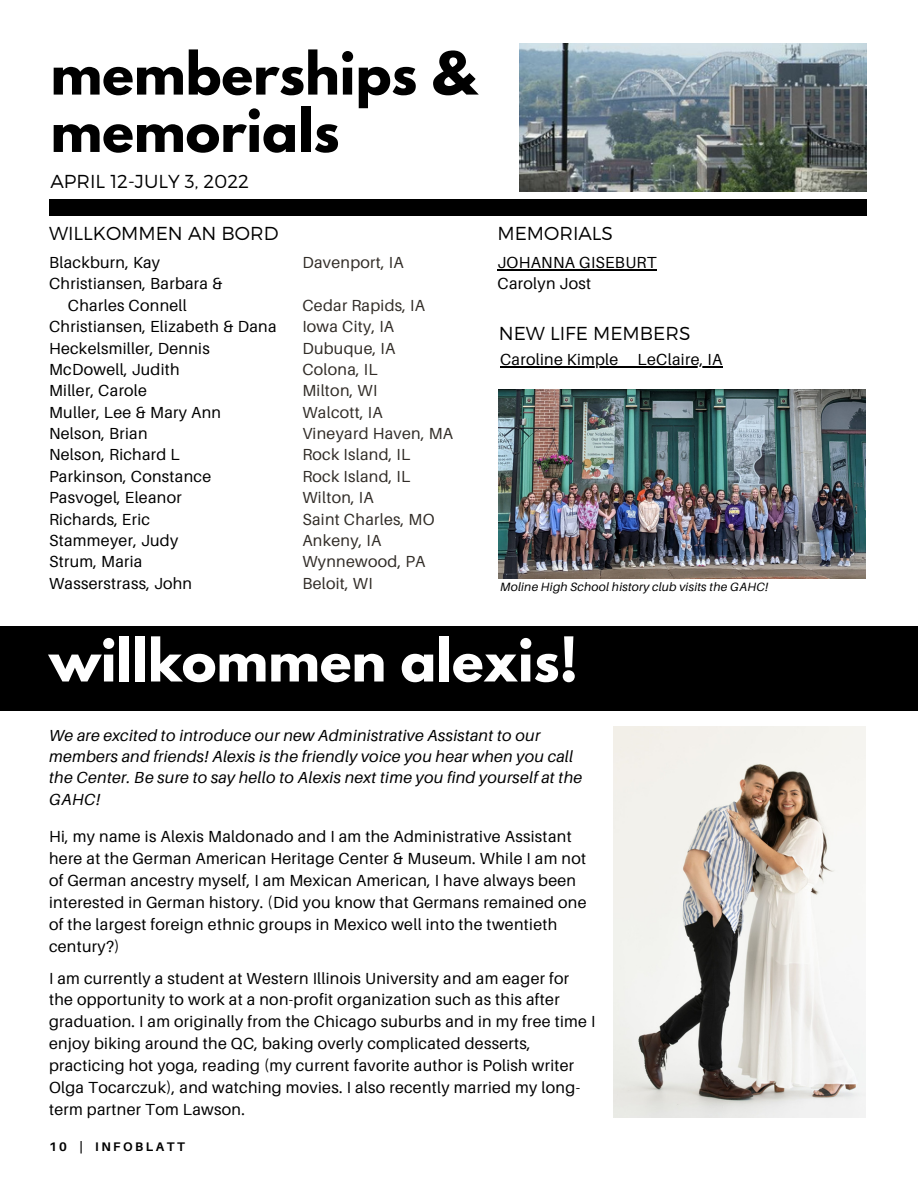
<style>
.page{position:relative;width:918px;height:1188px;background:#fff}
.page>*{position:absolute;margin:0;border:0;box-sizing:border-box;transform-origin:0 0}
.t1{font:700 52.5px/57.3px "League Spartan";color:#000}
.t2{font:700 52.5px "League Spartan";color:#fff}
.t3{font:300 18.75px "Montserrat";color:#000}
.t4{font:16.05px/21.9px "Aileron";letter-spacing:.02em;color:#000}
.t5{font:italic 16.05px/21.3px "Aileron";letter-spacing:.02em;color:#000}
.t6{font:16.05px/21.3px "Aileron";letter-spacing:.02em;color:#322d28}
.t7{font:700 12.45px "Aileron";letter-spacing:.2em;color:#000}
.t8{font:italic 12px "Aileron";letter-spacing:.02em;color:#000}
</style>
<div class="page">
<div style="left:49px;top:199px;width:244px;height:16px;background:#000"></div>
<div style="left:285px;top:199px;width:244px;height:16px;background:#000"></div>
<img style="left:520px;top:43px;width:346px;height:149px">
<div style="left:0;top:626px;width:918px;height:85px;background:#000"></div>
<img style="left:499px;top:389px;width:367px;height:189px">
<img style="left:614px;top:726px;width:252px;height:392px">
<hr style="left:498px;top:269px;width:159px;height:1px;background:#000">
<hr style="left:500px;top:366px;width:119px;height:1px;background:#000">
<svg style="left:619px;top:366px;width:19px;height:1px"></svg>
<hr style="left:638px;top:366px;width:85px;height:1px;background:#000">
<div style="left:520px;top:199px;width:244px;height:16px;background:#000"></div>
<div style="left:622px;top:199px;width:244px;height:16px;background:#000"></div>
<h1 class="t1" style="left:51px;top:51px;width:426px">memberships &amp; memorials</h1>
<p class="t3" style="left:51px;top:169px;width:200px">APRIL 12-JULY 3, 2022</p>
<p class="t3" style="left:49px;top:221px;width:231px">WILLKOMMEN AN BORD</p>
<p class="t6" style="left:302px;top:252px;width:103px">Davenport, IA</p>
<p class="t6" style="left:302px;top:294px;width:152px">Cedar Rapids, IA<br>Iowa City, IA<br>Dubuque, IA<br>Colona, IL<br>Milton, WI<br>Walcott, IA<br>Vineyard Haven, MA<br>Rock Island, IL<br>Rock Island, IL<br>Wilton, IA<br>Saint Charles, MO<br>Ankeny, IA<br>Wynnewood, PA<br>Beloit, WI</p>
<p class="t4" style="left:49px;top:251px;width:113px">Blackburn, Kay</p>
<p class="t4" style="left:49px;top:273px;width:175px">Christiansen, Barbara &amp;</p>
<p class="t4" style="left:68px;top:294px;width:120px">Charles Connell</p>
<p class="t4" style="left:49px;top:315px;width:229px">Christiansen, Elizabeth &amp; Dana</p>
<p class="t4" style="left:49px;top:337px;width:162px">Heckelsmiller, Dennis</p>
<p class="t4" style="left:49px;top:358px;width:132px">McDowell, Judith</p>
<p class="t4" style="left:49px;top:379px;width:100px">Miller, Carole</p>
<p class="t4" style="left:49px;top:401px;width:173px">Muller, Lee &amp; Mary Ann</p>
<p class="t4" style="left:49px;top:422px;width:100px">Nelson, Brian</p>
<p class="t4" style="left:49px;top:444px;width:132px">Nelson, Richard L</p>
<p class="t4" style="left:49px;top:465px;width:164px">Parkinson, Constance</p>
<p class="t4" style="left:49px;top:486px;width:134px">Pasvogel, Eleanor</p>
<p class="t4" style="left:49px;top:508px;width:102px">Richards, Eric</p>
<p class="t4" style="left:49px;top:529px;width:131px">Stammeyer, Judy</p>
<p class="t4" style="left:49px;top:550px;width:95px">Strum, Maria</p>
<p class="t4" style="left:49px;top:572px;width:145px">Wasserstrass, John</p>
<p class="t3" style="left:498px;top:221px;width:117px">MEMORIALS</p>
<p class="t4" style="left:498px;top:252px;width:161px;line-height:21.3px">JOHANNA GISEBURT<br>Carolyn Jost</p>
<p class="t3" style="left:499px;top:321px;width:193px">NEW LIFE MEMBERS</p>
<p class="t4" style="left:500px;top:348px;width:224px">Caroline Kimple LeClaire, IA</p>
<p class="t8" style="left:500px;top:579px;width:270px">Moline High School history club visits the GAHC!</p>
<h1 class="t2" style="left:49px;top:634px;width:530px">willkommen alexis!</h1>
<p class="t5" style="left:49px;top:724px;width:535px">We are excited to introduce our new Administrative Assistant to our members and friends! Alexis is the friendly voice you hear when you call the Center. Be sure to say hello to Alexis next time you find yourself at the GAHC!</p>
<p class="t4" style="left:49px;top:825px;width:539px">Hi, my name is Alexis Maldonado and I am the Administrative Assistant here at the German American Heritage Center &amp; Museum. While I am not of German ancestry myself, I am Mexican American, I have always been interested in German history. (Did you know that Germans remained one of the largest foreign ethnic groups in Mexico well into the twentieth century?)</p>
<p class="t4" style="left:49px;top:967px;width:548px">I am currently a student at Western Illinois University and am eager for the opportunity to work at a non-profit organization such as this after graduation. I am originally from the Chicago suburbs and in my free time I enjoy biking around the QC, baking overly complicated desserts, practicing hot yoga, reading (my current favorite author is Polish writer Olga Tocarczuk), and watching movies. I also recently married my long&shy;term partner Tom Lawson.</p>
<p class="t7" style="left:49px;top:1139px;width:137px">10 | INFOBLATT</p>
</div>
